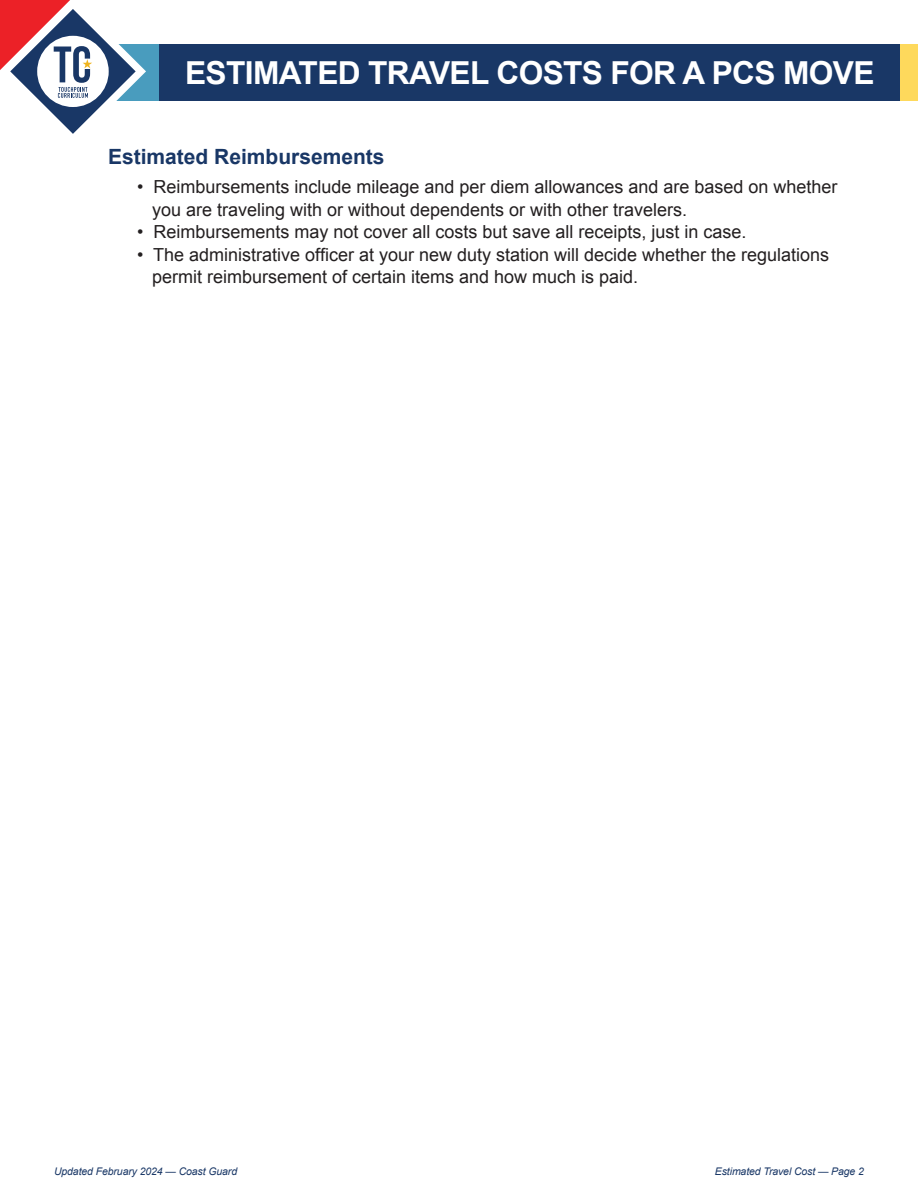
<style>
.page{position:relative;width:918px;height:1188px;background:#fff}
.page>*{position:absolute;margin:0;border:0;box-sizing:border-box;transform-origin:0 0}
.t1{font:700 31.65px "Arial";letter-spacing:-.02em;color:#fff}
.t2{font:700 21px "Arial";color:#193766}
.t3{font:18px/22.5px "Arial";color:#231f20}
.t4{font:italic 10.5px "Arial";letter-spacing:-.01em;color:#193766}
</style>
<div class="page">
<div style="left:74px;top:44px;width:844px;height:56px;background:#193766"></div>
<div style="left:95px;top:44px;width:64px;height:56px;background:#499cbe"></div>
<div style="left:901px;top:44px;width:17px;height:56px;background:#fed95c"></div>
<svg style="left:0;top:0;width:156px;height:134px"></svg>
<p class="t1" style="left:185px;top:52px;width:691px">ESTIMATED TRAVEL COSTS FOR A PCS MOVE</p>
<p class="t2" style="left:108px;top:143px;width:278px">Estimated Reimbursements</p>
<p class="t3" style="left:152px;top:176px;width:687px;text-indent:-15px">• Reimbursements include mileage and per diem allowances and are based on whether you are traveling with or without dependents or with other travelers.</p>
<p class="t3" style="left:137px;top:221px;width:611px">• Reimbursements may not cover all costs but save all receipts, just in case.</p>
<p class="t3" style="left:152px;top:243px;width:679px;text-indent:-15px">• The administrative officer at your new duty station will decide whether the regulations permit reimbursement of certain items and how much is paid.</p>
<p class="t4" style="left:54px;top:1164px;width:185px">Updated February 2024 — Coast Guard</p>
<p class="t4" style="left:715px;top:1164px;width:151px">Estimated Travel Cost — Page 2</p>
</div>
